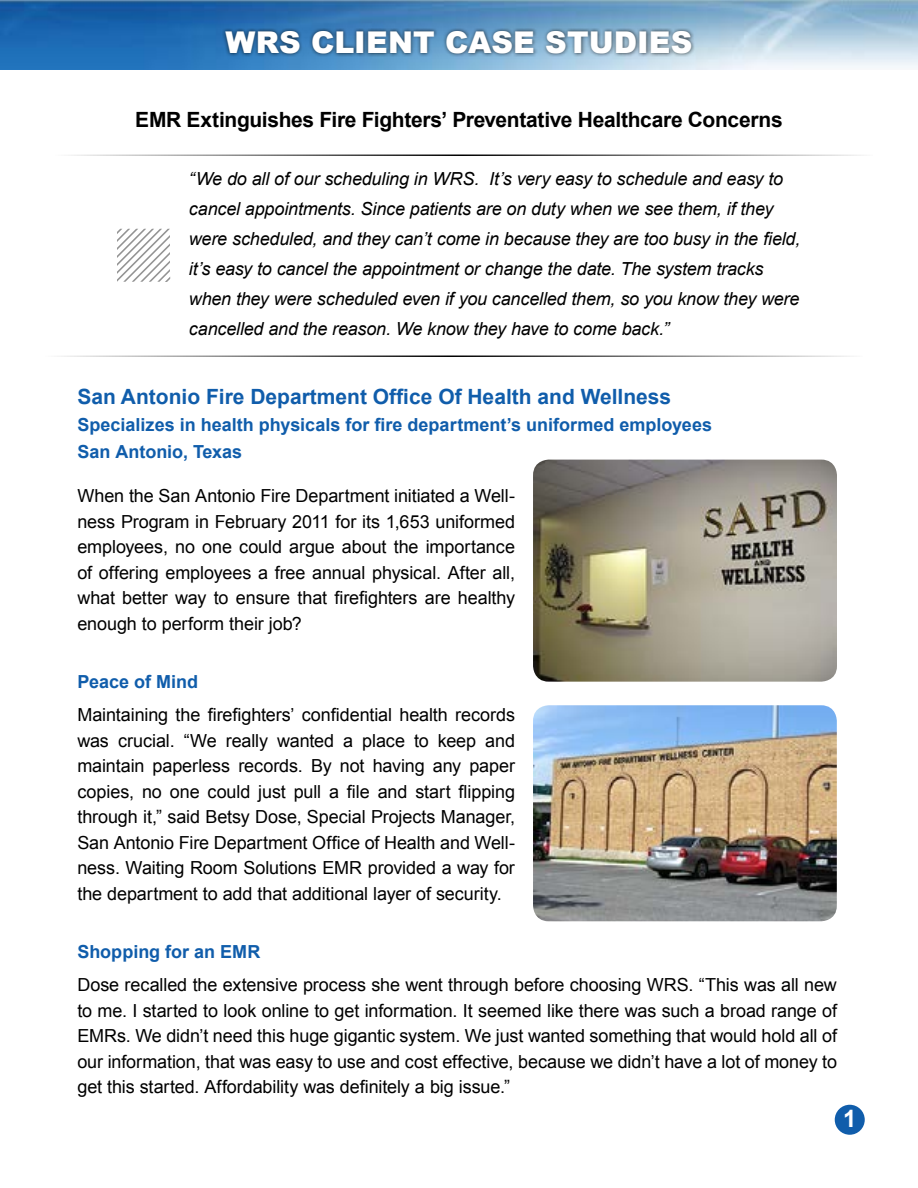
<style>
.page{position:relative;width:918px;height:1188px;background:#fff}
.page>*{position:absolute;margin:0;border:0;box-sizing:border-box;transform-origin:0 0}
.t1{font:900 30px "Arial";letter-spacing:.005em;color:#fff}
.t2{font:700 24px "Arial";color:#fff}
.t3{font:700 21px "Arial";letter-spacing:-.015em;color:#000}
.t4{font:700 21px "Arial";color:#105dab}
.t5{font:18px/25.5px "Arial";letter-spacing:-.005em;color:#000;text-align:justify}
.t6{font:italic 18px/30px "Arial";letter-spacing:-.01em;color:#000}
.t7{font:700 18px/27px "Arial";color:#105dab}
</style>
<div class="page">
<img style="left:0;top:0;width:918px;height:69px">
<div style="left:223px;top:28px;width:472px;height:29px;background:#000;opacity:.65"></div>
<hr style="left:51px;top:154px;width:822px;height:2px;background:#000">
<hr style="left:41px;top:356px;width:822px;height:1px;background:#000">
<svg style="left:117px;top:229px;width:53px;height:53px"></svg>
<div style="left:835px;top:1105px;width:30px;height:30px;background:#105dab;border-radius:50%"></div>
<img style="left:533px;top:460px;width:304px;height:222px">
<img style="left:533px;top:705px;width:304px;height:216px">
<h1 class="t1" style="left:225px;top:21px;width:468px">WRS CLIENT CASE STUDIES</h1>
<p class="t3" style="left:135px;top:105px;width:649px">EMR Extinguishes Fire Fighters’ Preventative Healthcare Concerns</p>
<p class="t6" style="left:189px;top:164px;width:613px">“We do all of our scheduling in WRS. It’s very easy to schedule and easy to cancel appointments. Since patients are on duty when we see them, if they were scheduled, and they can’t come in because they are too busy in the field, it’s easy to cancel the appointment or change the date. The system tracks when they were scheduled even if you cancelled them, so you know they were cancelled and the reason. We know they have to come back.”</p>
<p class="t4" style="left:77px;top:382px;width:595px">San Antonio Fire Department Office Of Health and Wellness</p>
<p class="t7" style="left:77px;top:412px;width:636px">Specializes in health physicals for fire department’s uniformed employees<br>San Antonio, Texas</p>
<p class="t5" style="left:77px;top:483px;width:439px">When the San Antonio Fire Department initiated a Well&shy;ness Program in February 2011 for its 1,653 uniformed employees, no one could argue about the importance of offering employees a free annual physical. After all, what better way to ensure that firefighters are healthy enough to perform their job?</p>
<p class="t7" style="left:77px;top:669px;width:122px">Peace of Mind</p>
<p class="t5" style="left:77px;top:702px;width:439px">Maintaining the firefighters’ confidential health records was crucial. “We really wanted a place to keep and maintain paperless records. By not having any paper copies, no one could just pull a file and start flipping through it,” said Betsy Dose, Special Projects Manager, San Antonio Fire Department Office of Health and Well&shy;ness. Waiting Room Solutions EMR provided a way for the department to add that additional layer of security.</p>
<p class="t7" style="left:77px;top:939px;width:184px">Shopping for an EMR</p>
<p class="t5" style="left:77px;top:972px;width:761px">Dose recalled the extensive process she went through before choosing WRS. “This was all new to me. I started to look online to get information. It seemed like there was such a broad range of EMRs. We didn’t need this huge gigantic system. We just wanted something that would hold all of our information, that was easy to use and cost effective, because we didn’t have a lot of money to get this started. Affordability was definitely a big issue.”</p>
<h2 class="t2" style="left:843px;top:1103px;width:15px">1</h2>
</div>
